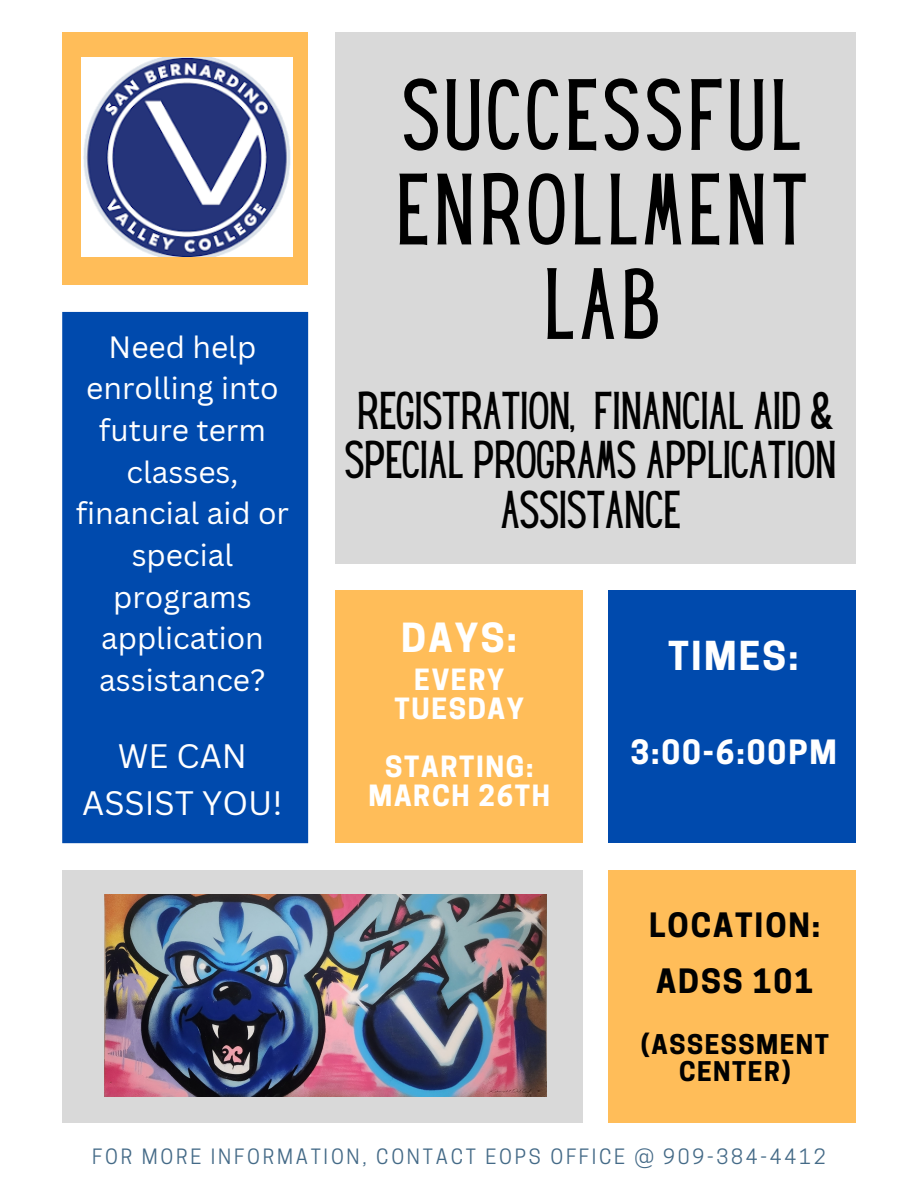
<style>
.page{position:relative;width:918px;height:1188px;background:#fff}
.page>*{position:absolute;margin:0;border:0;box-sizing:border-box;transform-origin:0 0}
.t1{font:88.5px/94.5px "Hey Gotcha";letter-spacing:.06em;color:#000;text-align:center}
.t2{font:46.5px/49.5px "Hey Gotcha";color:#010101;text-align:center}
.t3{font:700 37.65px "Cooper Hewitt";color:#fff}
.t4{font:700 37.5px "Cooper Hewitt";letter-spacing:.06em;color:#fff}
.t5{font:33px/46.2px "Canva Sans";color:#fff;text-align:center}
.t6{font:700 31.5px "Cooper Hewitt";letter-spacing:.06em;color:#010101}
.t7{font:700 31.5px "Cooper Hewitt";letter-spacing:.06em;color:#fff}
.t8{font:30px/41.7px "Canva Sans";color:#fff;text-align:center}
.t9{font:700 27.45px/29px "Cooper Hewitt";letter-spacing:.06em;color:#fff;text-align:center}
.t10{font:700 25.5px/27px "Cooper Hewitt";letter-spacing:.06em;color:#010101;text-align:center}
.t11{font:19.8px "Cooper Hewitt";letter-spacing:.14em;color:#446a87}
</style>
<div class="page">
<div style="left:62px;top:870px;width:521px;height:253px;background:#d9d9d9"></div>
<div style="left:335px;top:32px;width:520px;height:532px;background:#d9d9d9"></div>
<div style="left:608px;top:870px;width:247px;height:253px;background:#ffbd59"></div>
<div style="left:335px;top:590px;width:248px;height:253px;background:#ffbd59"></div>
<div style="left:608px;top:590px;width:247px;height:253px;background:#004aad"></div>
<div style="left:62px;top:312px;width:246px;height:531px;background:#004aad"></div>
<div style="left:62px;top:32px;width:246px;height:253px;background:#ffbd59"></div>
<img style="left:104px;top:895px;width:443px;height:201px">
<img style="left:81px;top:57px;width:212px;height:199px">
<p class="t8" style="left:76px;top:325px;width:215px">Need help enrolling into future term classes, financial aid or special programs application assistance?</p>
<h3 class="t5" style="left:82px;top:733px;width:202px">WE CAN<br>ASSIST YOU!</h3>
<h1 class="t1" style="left:396px;top:76px;width:413px">SUCCESSFUL<br>ENROLLMENT<br>LAB</h1>
<h6 class="t2" style="left:345px;top:390px;width:493px">REGISTRATION, FINANCIAL AID &amp;<br>SPECIAL PROGRAMS APPLICATION<br>ASSISTANCE</h6>
<h2 class="t3" style="left:401px;top:624px;width:117px">DAYS:</h2>
<h3 class="t9" style="left:395px;top:669px;width:131px">EVERY<br>TUESDAY</h3>
<p class="t9" style="left:385px;top:756px;width:150px">STARTING:</p>
<p class="t9" style="left:369px;top:785px;width:183px">MARCH 26TH</p>
<h4 class="t4" style="left:668px;top:642px;width:132px">TIMES:</h4>
<p class="t7" style="left:630px;top:741px;width:208px">3:00-6:00PM</p>
<h4 class="t6" style="left:649px;top:913px;width:172px">LOCATION:</h4>
<p class="t6" style="left:656px;top:969px;width:159px">ADSS 101</p>
<h4 class="t10" style="left:641px;top:1034px;width:190px">(ASSESSMENT<br>CENTER)</h4>
<h5 class="t11" style="left:92px;top:1149px;width:735px">FOR MORE INFORMATION, CONTACT EOPS OFFICE @ 909-384-4412</h5>
</div>
